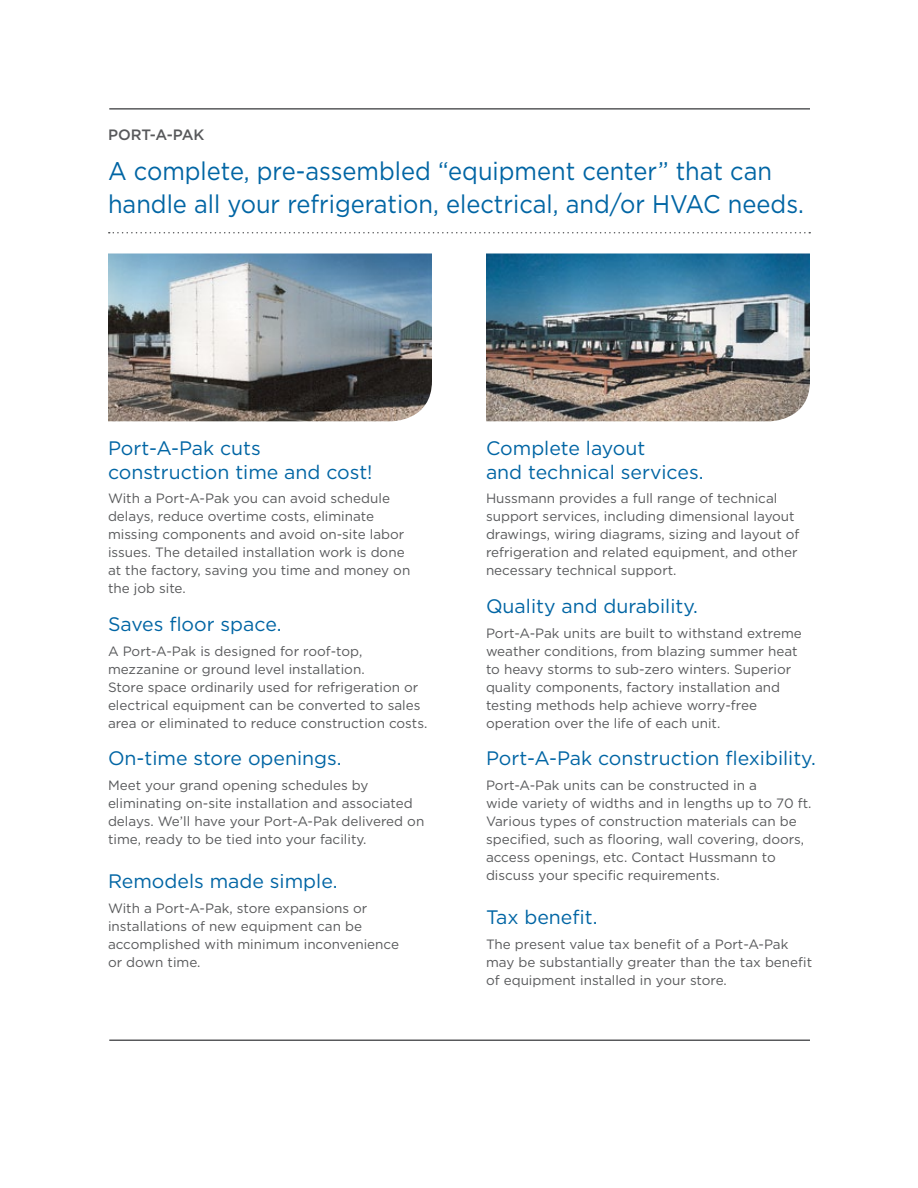
<style>
.page{position:relative;width:918px;height:1188px;background:#fff}
.page>*{position:absolute;margin:0;border:0;box-sizing:border-box;transform-origin:0 0}
.t1{font:25.5px/33px "Gotham";color:#0065a4;scale:.93 1}
.t2{font:19.5px/24px "Gotham";color:#0065a4}
.t3{font:500 15px "Gotham";color:#58595b}
.t4{font:13.5px/18px "Gotham";color:#58595b}
</style>
<div class="page">
<hr style="left:109px;top:1040px;width:701px;height:1px;background:#58595b">
<hr style="left:109px;top:108px;width:701px;height:2px;background:#58595b">
<svg style="left:109px;top:232px;width:701px;height:1px"></svg>
<img style="left:108px;top:253px;width:324px;height:168px">
<img style="left:486px;top:253px;width:324px;height:168px">
<p class="t3" style="left:108px;top:126px;width:98px">PORT-A-PAK</p>
<h1 class="t1" style="left:108px;top:154px;width:750px">A complete, pre-assembled “equipment center” that can handle all your refrigeration, electrical, and/or HVAC needs.</h1>
<h2 class="t2" style="left:108px;top:436px;width:266px">Port-A-Pak cuts construction time and cost!</h2>
<p class="t4" style="left:108px;top:489px;width:304px">With a Port-A-Pak you can avoid schedule delays, reduce overtime costs, eliminate missing components and avoid on-site labor issues. The detailed installation work is done at the factory, saving you time and money on the job site.</p>
<h2 class="t2" style="left:108px;top:612px;width:175px">Saves floor space.</h2>
<p class="t4" style="left:108px;top:642px;width:321px">A Port-A-Pak is designed for roof-top, mezzanine or ground level installation.<br>Store space ordinarily used for refrigeration or electrical equipment can be converted to sales area or eliminated to reduce construction costs.</p>
<h2 class="t2" style="left:108px;top:746px;width:235px">On-time store openings.</h2>
<p class="t4" style="left:108px;top:776px;width:318px">Meet your grand opening schedules by eliminating on-site installation and associated delays. We’ll have your Port-A-Pak delivered on time, ready to be tied into your facility.</p>
<h2 class="t2" style="left:108px;top:869px;width:231px">Remodels made simple.</h2>
<p class="t4" style="left:108px;top:899px;width:293px">With a Port-A-Pak, store expansions or installations of new equipment can be accomplished with minimum inconvenience or down time.</p>
<h2 class="t2" style="left:486px;top:436px;width:219px">Complete layout<br>and technical services.</h2>
<p class="t4" style="left:486px;top:489px;width:315px">Hussmann provides a full range of technical support services, including dimensional layout drawings, wiring diagrams, sizing and layout of refrigeration and related equipment, and other necessary technical support.</p>
<h2 class="t2" style="left:486px;top:594px;width:214px">Quality and durability.</h2>
<p class="t4" style="left:486px;top:624px;width:317px">Port-A-Pak units are built to withstand extreme weather conditions, from blazing summer heat to heavy storms to sub-zero winters. Superior quality components, factory installation and testing methods help achieve worry-free operation over the life of each unit.</p>
<h2 class="t2" style="left:486px;top:746px;width:331px">Port-A-Pak construction flexibility.</h2>
<p class="t4" style="left:486px;top:776px;width:327px">Port-A-Pak units can be constructed in a<br>wide variety of widths and in lengths up to 70 ft.<br>Various types of construction materials can be specified, such as flooring, wall covering, doors, access openings, etc. Contact Hussmann to discuss your specific requirements.</p>
<h2 class="t2" style="left:486px;top:905px;width:113px">Tax benefit.</h2>
<p class="t4" style="left:486px;top:935px;width:328px">The present value tax benefit of a Port-A-Pak may be substantially greater than the tax benefit of equipment installed in your store.</p>
</div>
